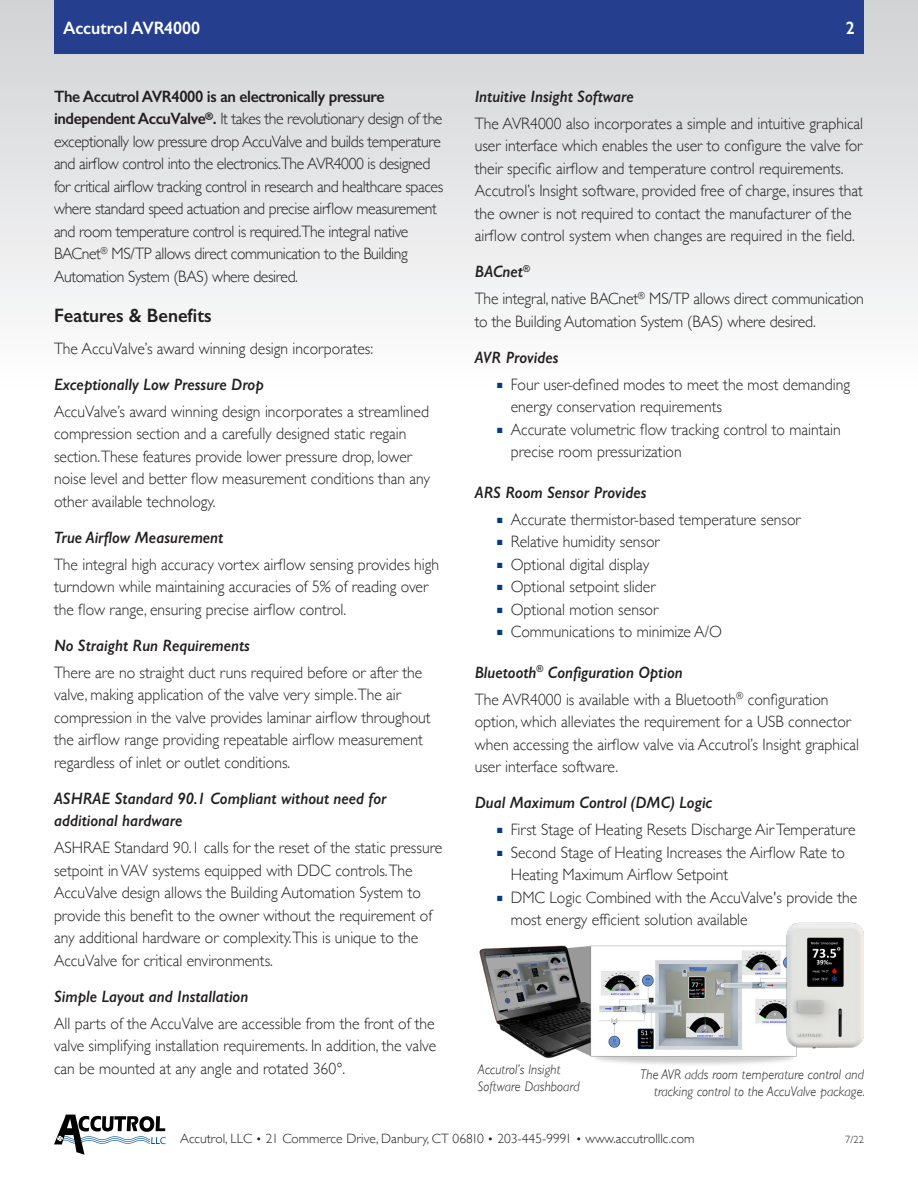
<style>
.page{position:relative;width:918px;height:1188px;background:#fff}
.page>*{position:absolute;margin:0;border:0;box-sizing:border-box;transform-origin:0 0}
.Subhead1{font:600 19.5px "Gill Sans";color:#231f20;scale:.95 1}
.t1{font:600 18px "Gill Sans";color:#fff;scale:.95 1}
.Body_Text{font:300 16.5px/22.5px "Gill Sans";color:#231f20;scale:.95 1}
.Body_Text-2{font:300 16.5px/22.5px "Gill Sans";letter-spacing:-.025em;color:#231f20;scale:.95 1}
.Subhead2{font:italic 600 16.5px/22.5px "Gill Sans";color:#231f20;scale:.95 1}
.t2{font:italic 300 13.95px/17px "Gill Sans";letter-spacing:.01em;color:#231f20;text-align:right;scale:.95 1}
.t3{font:300 13.5px "Gill Sans";color:#231f20}
.t4{font:300 10.5px "Gill Sans";color:#231f20}
.s1{font-weight:600}
.s2{color:#003d7d}
.s3{font-size:12px}
</style>
<div class="page">
<svg style="left:54px;top:1115px;width:112px;height:40px"></svg>
<div style="left:0;top:0;width:918px;height:390px;background:linear-gradient(to bottom,#d0d2d4,#fefefe)"></div>
<div style="left:54px;top:0;width:810px;height:54px;background:#253f8e"></div>
<img style="left:479px;top:945px;width:318px;height:120px">
<img style="left:785px;top:922px;width:79px;height:127px">
<p class="t1" style="left:63px;top:17px;width:146px">Accutrol AVR4000</p>
<p class="t1" style="left:846px;top:17px;width:11px">2</p>
<p class="Body_Text-2" style="left:54px;top:85px;width:411px"><span class="s1">The Accutrol AVR4000 is an electronically pressure independent AccuValve</span><sup>®</sup><span class="s1">.</span> It takes the revolutionary design of the exceptionally low pressure drop AccuValve and builds temperature and airflow control into the electronics.The AVR4000 is designed for critical airflow tracking control in research and healthcare spaces where standard speed actuation and precise airflow measurement and room temperature control is required.The integral native BACnet<sup>®</sup> MS/TP allows direct communication to the Building Automation System (BAS) where desired.</p>
<p class="Subhead1" style="left:54px;top:304px;width:168px">Features &amp; Benefits</p>
<p class="Body_Text" style="left:54px;top:337px;width:338px">The AccuValve’s award winning design incorporates:</p>
<p class="Subhead2" style="left:54px;top:373px;width:222px">Exceptionally Low Pressure Drop</p>
<p class="Body_Text" style="left:54px;top:400px;width:397px">AccuValve’s award winning design incorporates a streamlined compression section and a carefully designed static regain section.These features provide lower pressure drop, lower noise level and better flow measurement conditions than any other available technology.</p>
<p class="Subhead2" style="left:54px;top:526px;width:180px">True Airflow Measurement</p>
<p class="Body_Text" style="left:54px;top:553px;width:407px">The integral high accuracy vortex airflow sensing provides high turndown while maintaining accuracies of 5% of reading over the flow range, ensuring precise airflow control.</p>
<p class="Subhead2" style="left:54px;top:634px;width:208px">No Straight Run Requirements</p>
<p class="Body_Text" style="left:54px;top:661px;width:398px">There are no straight duct runs required before or after the valve, making application of the valve very simple.The air compression in the valve provides laminar airflow throughout the airflow range providing repeatable airflow measurement regardless of inlet or outlet conditions.</p>
<p class="Subhead2" style="left:54px;top:787px;width:352px">ASHRAE Standard 90.1 Compliant without need for additional hardware</p>
<p class="Body_Text" style="left:54px;top:836px;width:410px">ASHRAE Standard 90.1 calls for the reset of the static pressure setpoint in VAV systems equipped with DDC controls.The AccuValve design allows the Building Automation System to provide this benefit to the owner without the requirement of any additional hardware or complexity.This is unique to the AccuValve for critical environments.</p>
<p class="Subhead2" style="left:54px;top:985px;width:206px">Simple Layout and Installation</p>
<p class="Body_Text" style="left:54px;top:1012px;width:404px;text-align:justify">All parts of the AccuValve are accessible from the front of the valve simplifying installation requirements. In addition, the valve can be mounted at any angle and rotated 360°.</p>
<p class="Subhead2" style="left:475px;top:85px;width:169px">Intuitive Insight Software</p>
<p class="Body_Text" style="left:475px;top:112px;width:410px">The AVR4000 also incorporates a simple and intuitive graphical user interface which enables the user to configure the valve for their specific airflow and temperature control requirements.<br>Accutrol’s Insight software, provided free of charge, insures that the owner is not required to contact the manufacturer of the airflow control system when changes are required in the field.</p>
<p class="Subhead2" style="left:475px;top:261px;width:60px">BACnet<sup>®</sup></p>
<p class="Body_Text" style="left:475px;top:287px;width:411px">The integral, native BACnet<sup>®</sup> MS/TP allows direct communication to the Building Automation System (BAS) where desired.</p>
<p class="Subhead2" style="left:475px;top:346px;width:90px">AVR Provides</p>
<p class="Body_Text" style="left:511px;top:373px;width:359px;text-indent:-14px"><span class="s2">■</span> Four user-defined modes to meet the most demanding energy conservation requirements</p>
<p class="Body_Text" style="left:511px;top:418px;width:349px;text-indent:-14px"><span class="s2">■</span> Accurate volumetric flow tracking control to maintain precise room pressurization</p>
<p class="Subhead2" style="left:475px;top:481px;width:182px">ARS Room Sensor Provides</p>
<p class="Body_Text" style="left:497px;top:508px;width:321px"><span class="s2">■</span> Accurate thermistor-based temperature sensor</p>
<p class="Body_Text" style="left:497px;top:530px;width:173px"><span class="s2">■</span> Relative humidity sensor</p>
<p class="Body_Text" style="left:497px;top:553px;width:161px"><span class="s2">■</span> Optional digital display</p>
<p class="Body_Text" style="left:497px;top:575px;width:168px"><span class="s2">■</span> Optional setpoint slider</p>
<p class="Body_Text" style="left:497px;top:598px;width:171px"><span class="s2">■</span> Optional motion sensor</p>
<p class="Body_Text" style="left:497px;top:620px;width:238px"><span class="s2">■</span> Communications to minimize A/O</p>
<p class="Subhead2" style="left:475px;top:661px;width:220px">Bluetooth<sup>®</sup> Configuration Option</p>
<p class="Body_Text" style="left:475px;top:688px;width:406px">The AVR4000 is available with a Bluetooth<sup>®</sup> configuration option, which alleviates the requirement for a USB connector when accessing the airflow valve via Accutrol’s Insight graphical user interface software.</p>
<p class="Subhead2" style="left:475px;top:792px;width:252px">Dual Maximum Control (DMC) Logic</p>
<p class="Body_Text" style="left:497px;top:818px;width:379px"><span class="s2">■</span> First Stage of Heating Resets Discharge Air Temperature</p>
<p class="Body_Text" style="left:511px;top:841px;width:353px;text-indent:-14px"><span class="s2">■</span> Second Stage of Heating Increases the Airflow Rate to<br>Heating Maximum Airflow Setpoint</p>
<p class="Body_Text" style="left:511px;top:886px;width:366px;text-indent:-14px"><span class="s2">■</span> DMC Logic Combined with the AccuValve's provide the most energy efficient solution available</p>
<p class="t2" style="left:478px;top:1061px;width:109px;text-align:left">Accutrol’s Insight<br>Software Dashboard</p>
<p class="t2" style="left:640px;top:1066px;width:238px">The AVR adds room temperature control and tracking control to the AccuValve package.</p>
<p class="t3" style="left:180px;top:1128px;width:516px">Accutrol, LLC <span class="s3">•</span> 21 Commerce Drive, Danbury, CT 06810 <span class="s3">•</span> 203-445-9991 <span class="s3">•</span> www.accutrolllc.com</p>
<p class="t4" style="left:845px;top:1132px;width:20px">7/22</p>
</div>
